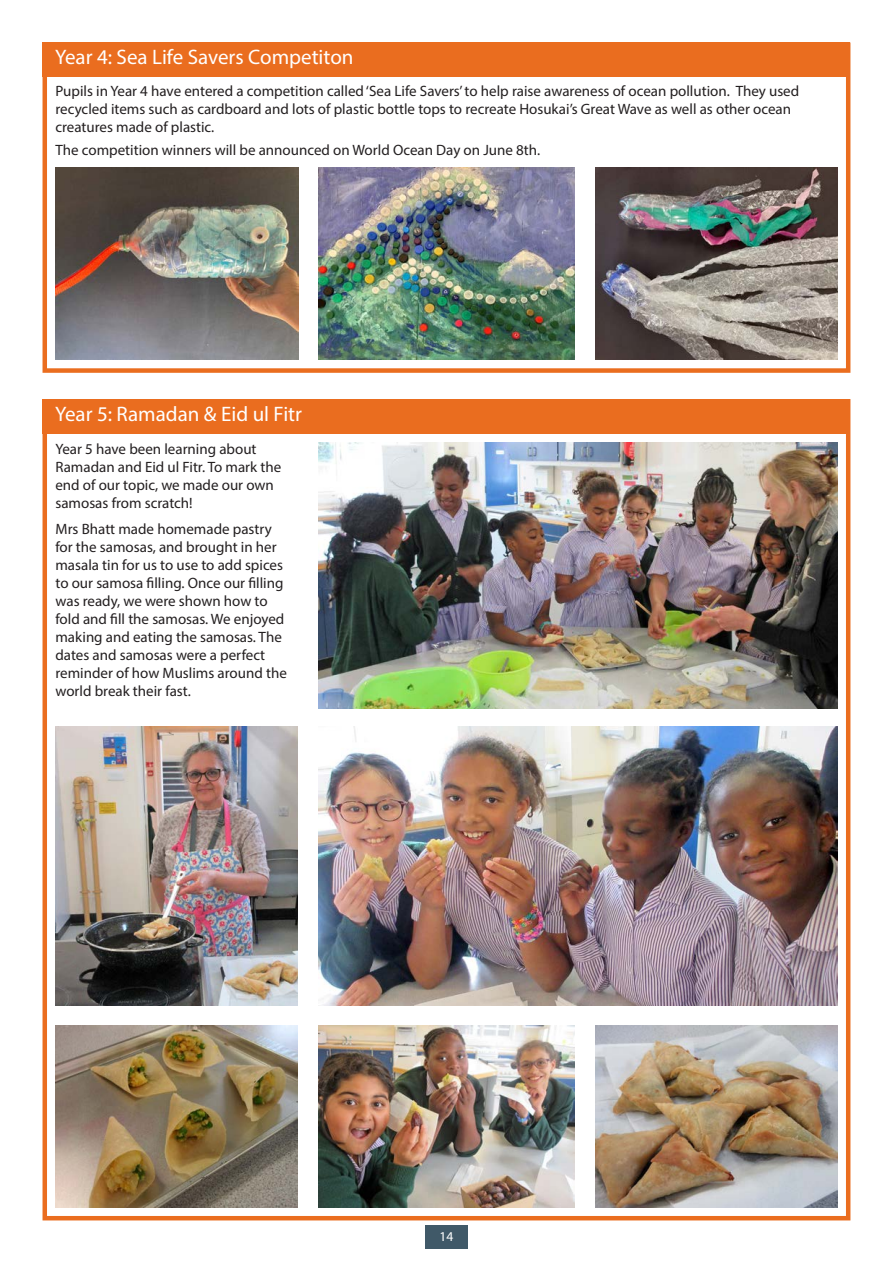
<style>
.page{position:relative;width:893px;height:1263px;background:#fff}
.page>*{position:absolute;margin:0;border:0;box-sizing:border-box;transform-origin:0 0}
.t1{font:21px "Myriad Pro";color:#fff}
.t2{font:15px/18px "Myriad Pro";color:#231f20}
.t3{font:13.5px "Myriad Pro";color:#fff}
</style>
<div class="page">
<div style="left:425px;top:1226px;width:43px;height:23px;background:#405968"></div>
<div style="left:43px;top:399px;width:807px;height:821px;border:5px solid #ea6d1f"></div>
<div style="left:43px;top:43px;width:807px;height:330px;border:5px solid #ea6d1f"></div>
<div style="left:43px;top:399px;width:807px;height:34px;background:#ea6d1f"></div>
<div style="left:43px;top:43px;width:807px;height:34px;background:#ea6d1f"></div>
<img style="left:319px;top:443px;width:519px;height:266px">
<img style="left:319px;top:1026px;width:255px;height:181px">
<img style="left:55px;top:1026px;width:243px;height:181px">
<img style="left:595px;top:1026px;width:243px;height:181px">
<img style="left:319px;top:727px;width:519px;height:278px">
<img style="left:55px;top:727px;width:243px;height:278px">
<img style="left:55px;top:168px;width:243px;height:191px">
<img style="left:318px;top:168px;width:256px;height:191px">
<img style="left:595px;top:168px;width:243px;height:191px">
<h1 class="t1" style="left:55px;top:49px;width:300px">Year 4: Sea Life Savers Competiton</h1>
<p class="t2" style="left:55px;top:84px;width:745px">Pupils in Year 4 have entered a competition called ‘Sea Life Savers’ to help raise awareness of ocean pollution. They used recycled items such as cardboard and lots of plastic bottle tops to recreate Hosukai’s Great Wave as well as other ocean creatures made of plastic.</p>
<p class="t2" style="left:55px;top:142px;width:486px">The competition winners will be announced on World Ocean Day on June 8th.</p>
<h1 class="t1" style="left:55px;top:406px;width:248px">Year 5: Ramadan &amp; Eid ul Fitr</h1>
<p class="t2" style="left:55px;top:441px;width:227px">Year 5 have been learning about<br>Ramadan and Eid ul Fitr. To mark the end of our topic, we made our own samosas from scratch!</p>
<p class="t2" style="left:55px;top:522px;width:233px">Mrs Bhatt made homemade pastry for the samosas, and brought in her masala tin for us to use to add spices to our samosa filling. Once our filling was ready, we were shown how to fold and fill the samosas. We enjoyed making and eating the samosas. The dates and samosas were a perfect reminder of how Muslims around the world break their fast.</p>
<p class="t3" style="left:440px;top:1231px;width:15px">14</p>
</div>
